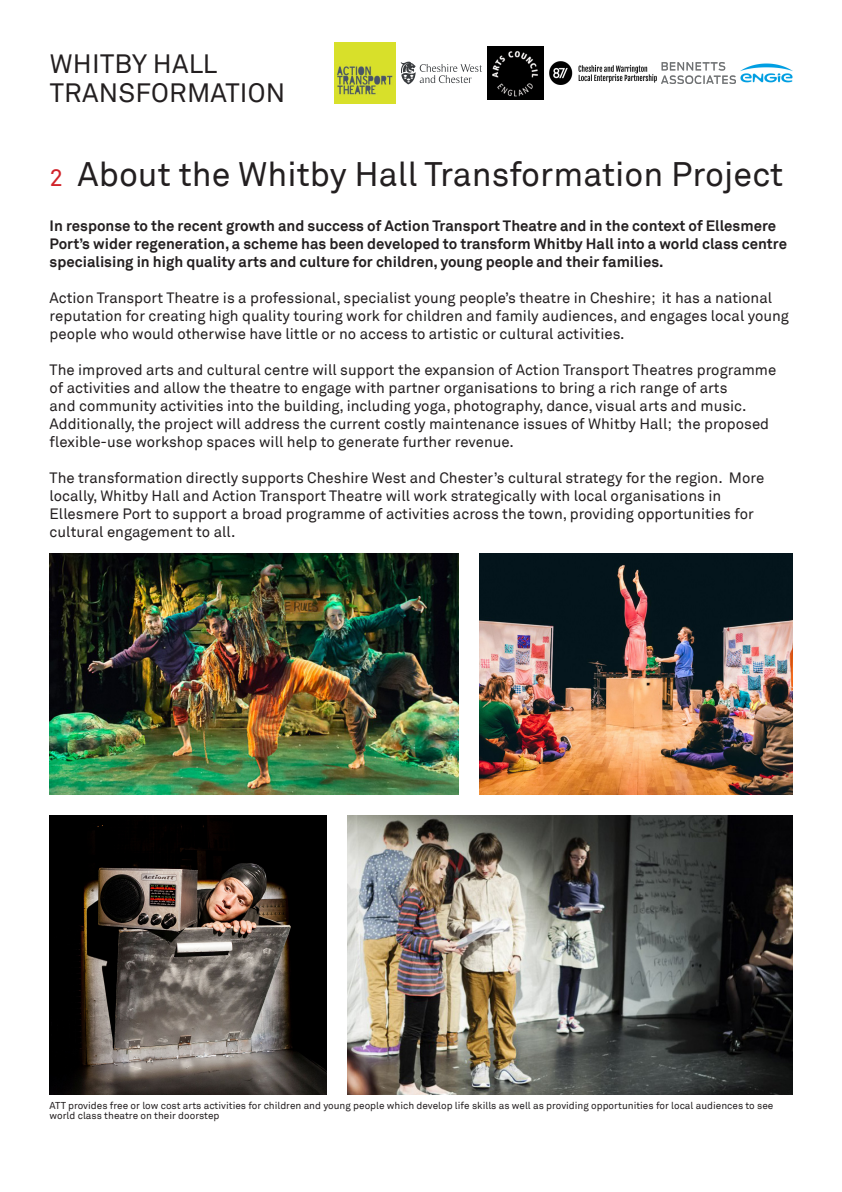
<style>
.page{position:relative;width:842px;height:1192px;background:#fff}
.page>*{position:absolute;margin:0;border:0;box-sizing:border-box;transform-origin:0 0}
.No_hyphenation{font:34px "Akkurat Pro TT";color:#231f20}
.t1{font:26.5px/29px "Akkurat Pro TT";letter-spacing:.01em;color:#231f20}
.No_hyphenation-2{font:15px/18px "Akkurat Pro TT";color:#231f20}
.No_hyphenation-3{font:700 15px/18px "Akkurat Pro TT";color:#231f20}
.No_hyphenation-4{font:10px/10px "Akkurat Pro TT";color:#231f20}
.s1{font-size:24px;color:#d1232a}
</style>
<div class="page">
<img style="left:740px;top:63px;width:52px;height:20px">
<img style="left:662px;top:63px;width:73px;height:20px">
<svg style="left:401px;top:62px;width:81px;height:22px"></svg>
<img style="left:334px;top:42px;width:61px;height:61px">
<img style="left:487px;top:46px;width:57px;height:54px">
<img style="left:549px;top:61px;width:107px;height:23px">
<img style="left:50px;top:553px;width:408px;height:241px">
<img style="left:348px;top:815px;width:444px;height:280px">
<img style="left:479px;top:553px;width:313px;height:241px">
<img style="left:50px;top:816px;width:277px;height:279px">
<h2 class="t1" style="left:50px;top:49px;width:237px">WHITBY HALL<br>TRANSFORMATION</h2>
<p class="No_hyphenation" style="left:50px;top:154px;width:735px"><span class="s1">2</span> About the Whitby Hall Transformation Project</p>
<p class="No_hyphenation-3" style="left:50px;top:217px;width:739px">In response to the recent growth and success of Action Transport Theatre and in the context of Ellesmere<br>Port’s wider regeneration, a scheme has been developed to transform Whitby Hall into a world class centre specialising in high quality arts and culture for children, young people and their families.</p>
<p class="No_hyphenation-2" style="left:50px;top:289px;width:741px">Action Transport Theatre is a professional, specialist young people’s theatre in Cheshire; it has a national reputation for creating high quality touring work for children and family audiences, and engages local young people who would otherwise have little or no access to artistic or cultural activities.</p>
<p class="No_hyphenation-2" style="left:50px;top:361px;width:728px">The improved arts and cultural centre will support the expansion of Action Transport Theatres programme of activities and allow the theatre to engage with partner organisations to bring a rich range of arts<br>and community activities into the building, including yoga, photography, dance, visual arts and music.<br>Additionally, the project will address the current costly maintenance issues of Whitby Hall; the proposed flexible-use workshop spaces will help to generate further revenue.</p>
<p class="No_hyphenation-2" style="left:50px;top:469px;width:716px">The transformation directly supports Cheshire West and Chester’s cultural strategy for the region. More locally, Whitby Hall and Action Transport Theatre will work strategically with local organisations in Ellesmere Port to support a broad programme of activities across the town, providing opportunities for cultural engagement to all.</p>
<p class="No_hyphenation-4" style="left:50px;top:1100px;width:725px">ATT provides free or low cost arts activities for children and young people which develop life skills as well as providing opportunities for local audiences to see world class theatre on their doorstep</p>
</div>
